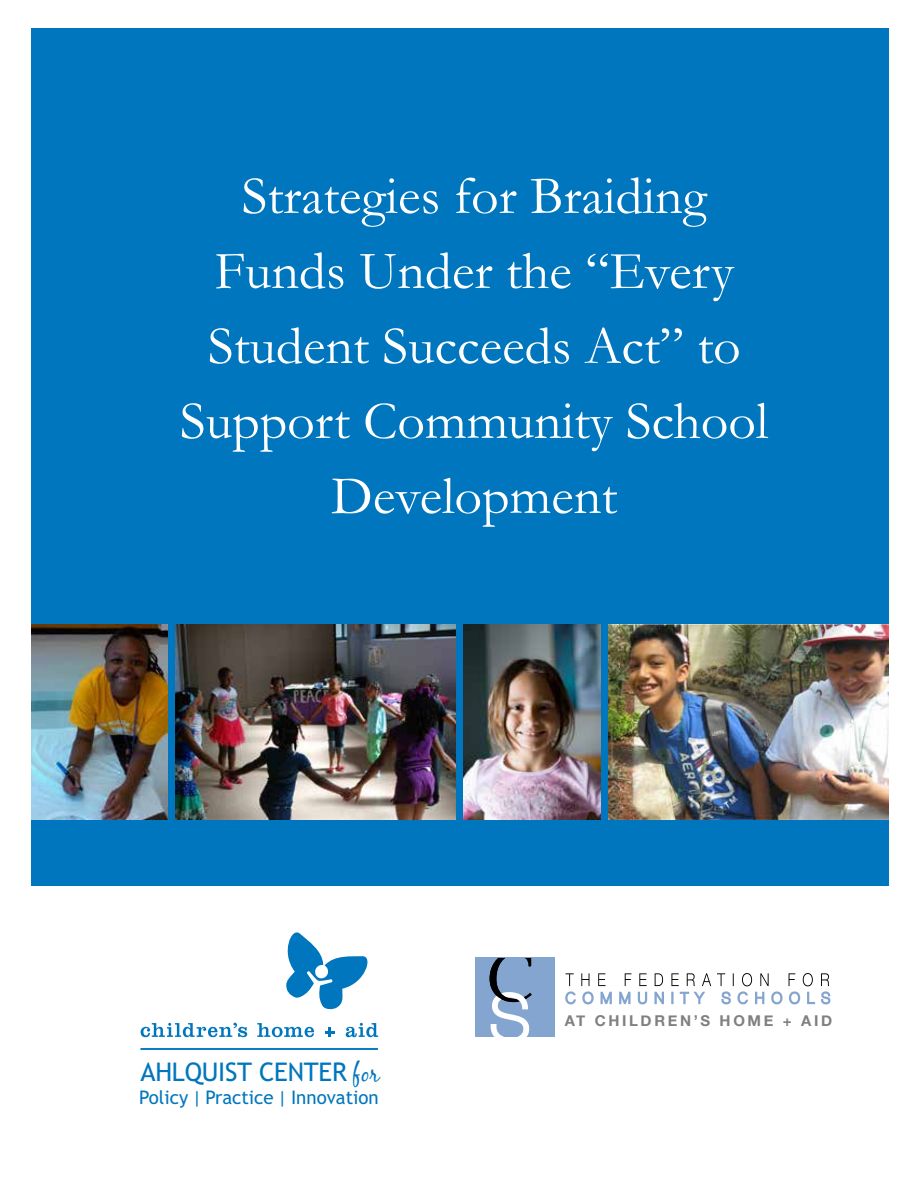
<style>
.page{position:relative;width:918px;height:1188px;background:#fff}
.page>*{position:absolute;margin:0;border:0;box-sizing:border-box;transform-origin:0 0}
.t1{font:54px/75px "Garamond";color:#fff;text-align:center}
.t2{font:25.8px "Trebuchet MS";letter-spacing:-.01em;color:#0076be}
.t3{font:18.75px "Trebuchet MS";color:#0076be}
.t4{font:700 15px "Helvetica Neue";letter-spacing:.175em;color:#808080}
.s1{font-family:"Black Jack";font-size:23.85px}
</style>
<div class="page">
<div style="left:31px;top:29px;width:857px;height:857px;background:#0076be"></div>
<div style="left:475px;top:958px;width:79px;height:79px;background:#84a5d0"></div>
<svg style="left:490px;top:958px;width:42px;height:79px"></svg>
<svg style="left:687px;top:973px;width:8px;height:13px"></svg>
<svg style="left:655px;top:973px;width:8px;height:13px"></svg>
<svg style="left:671px;top:973px;width:8px;height:13px"></svg>
<svg style="left:639px;top:973px;width:8px;height:13px"></svg>
<svg style="left:702px;top:973px;width:9px;height:13px"></svg>
<svg style="left:625px;top:973px;width:6px;height:13px"></svg>
<svg style="left:821px;top:973px;width:9px;height:31px"></svg>
<svg style="left:565px;top:973px;width:47px;height:31px"></svg>
<svg style="left:619px;top:992px;width:12px;height:12px"></svg>
<svg style="left:654px;top:992px;width:10px;height:12px"></svg>
<svg style="left:717px;top:973px;width:66px;height:31px"></svg>
<svg style="left:638px;top:992px;width:9px;height:12px"></svg>
<svg style="left:680px;top:992px;width:25px;height:12px"></svg>
<svg style="left:789px;top:973px;width:26px;height:31px"></svg>
<svg style="left:671px;top:992px;width:3px;height:12px"></svg>
<svg style="left:141px;top:1023px;width:106px;height:14px"></svg>
<svg style="left:257px;top:1023px;width:57px;height:14px"></svg>
<svg style="left:346px;top:1023px;width:32px;height:14px"></svg>
<svg style="left:325px;top:1027px;width:10px;height:10px"></svg>
<svg style="left:286px;top:932px;width:82px;height:78px"></svg>
<hr style="left:140px;top:1048px;width:238px;height:2px;background:#0076be">
<img style="left:608px;top:624px;width:280px;height:196px">
<img style="left:176px;top:624px;width:280px;height:196px">
<img style="left:464px;top:624px;width:136px;height:196px">
<img style="left:31px;top:624px;width:137px;height:196px">
<p class="t1" style="left:180px;top:157px;width:590px">Strategies for Braiding<br>Funds Under the “Every<br>Student Succeeds Act” to<br>Support Community School<br>Development</p>
<p class="t2" style="left:140px;top:1056px;width:240px">AHLQUIST CENTER <span class="s1">for</span></p>
<p class="t3" style="left:139px;top:1087px;width:241px">Policy | Practice | Innovation</p>
<p class="t4" style="left:565px;top:1009px;width:269px">AT CHILDREN’S HOME + AID</p>
</div>
